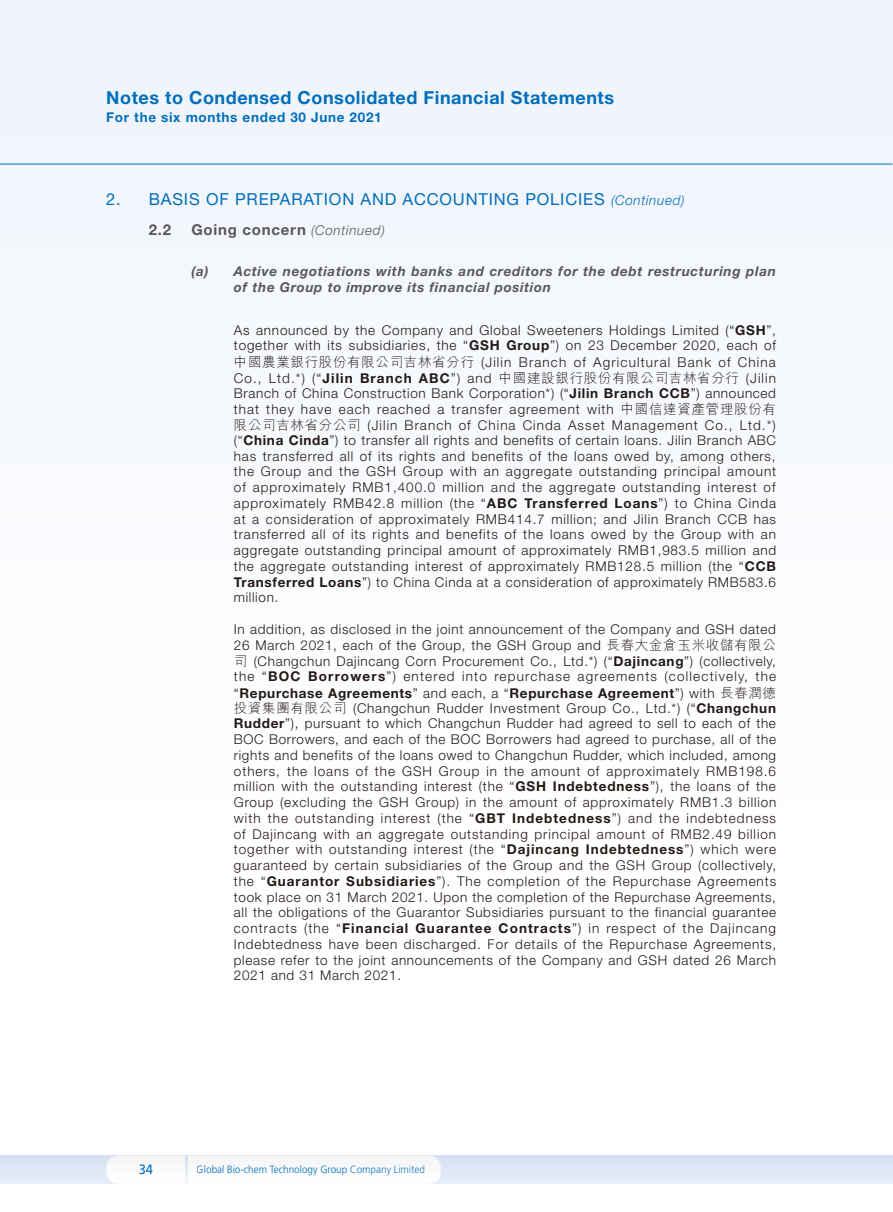
<style>
.page{position:relative;width:893px;height:1212px;background:#fff}
.page>*{position:absolute;margin:0;border:0;box-sizing:border-box;transform-origin:0 0}
.Heading{font:700 18px "Helvetica Neue LT Std";letter-spacing:.03em;color:#006ebb}
.Subhead_1{font:16.5px "Helvetica Neue LT Std";letter-spacing:.05em;color:#006ebb}
.Subhead_2{font:700 15px "Helvetica Neue LT Std";letter-spacing:.05em;color:#595857}
.Body_Text{font:300 13.5px/15.8px "Helvetica Neue LT Std";letter-spacing:.05em;color:#231916;text-align:justify}
.Subhead_3{font:italic 700 13.5px/16.5px "Helvetica Neue LT Std";letter-spacing:.05em;color:#595857}
.Date{font:700 13.5px "Helvetica Neue LT Std";letter-spacing:.05em;color:#006ebb}
.t1{font:13.5px "Frutiger LT Std";color:#006ebb;scale:.95 1}
.t2{font:300 10.5px "Frutiger LT Std";color:#006ebb;scale:.95 1}
.s1{font-weight:300;font-style:italic;font-size:13.5px}
.s2{font-weight:700}
.s3{font-family:"M Hei HK"}
</style>
<div class="page">
<div style="left:0;top:0;width:892px;height:1212px;background:#fafcfe"></div>
<hr style="left:0;top:164px;width:892px;height:1px;background:#006ebb">
<div style="left:0;top:1155px;width:893px;height:29px;background:#dfe8f6"></div>
<div style="left:106px;top:1156px;width:335px;height:28px;background:#fafafa"></div>
<svg style="left:185px;top:1155px;width:3px;height:29px"></svg>
<p class="Heading" style="left:106px;top:87px;width:509px">Notes to Condensed Consolidated Financial Statements</p>
<p class="Date" style="left:106px;top:109px;width:277px">For the six months ended 30 June 2021</p>
<p class="Subhead_1" style="left:106px;top:189px;width:580px">2. BASIS OF PREPARATION AND ACCOUNTING POLICIES <span class="s1">(Continued)</span></p>
<p class="Subhead_2" style="left:149px;top:221px;width:24px">2.2</p>
<p class="Subhead_2" style="left:191px;top:221px;width:195px">Going concern <span class="s1">(Continued)</span></p>
<p class="Subhead_3" style="left:234px;top:263px;width:544px;text-indent:-43px">(a) Active negotiations with banks and creditors for the debt restructuring plan of the Group to improve its financial position</p>
<p class="Body_Text" style="left:234px;top:321px;width:544px">As announced by the Company and Global Sweeteners Holdings Limited (“<span class="s2">GSH</span>”, together with its subsidiaries, the “<span class="s2">GSH Group</span>”) on 23 December 2020, each of<span class="s3">中國農業銀行股份有限公司吉林省分行</span> (Jilin Branch of Agricultural Bank of China Co., Ltd.*) (“<span class="s2">Jilin Branch ABC</span>”) and <span class="s3">中國建設銀行股份有限公司吉林省分行</span> (Jilin Branch of China Construction Bank Corporation*) (“<span class="s2">Jilin Branch CCB</span>”) announced</p>
<p class="Body_Text" style="left:234px;top:401px;width:544px">that they have each reached a transfer agreement with <span class="s3">中國信達資產管理股份有限公司吉林省分公司</span> (Jilin Branch of China Cinda Asset Management Co., Ltd.*) (“<span class="s2">China Cinda</span>”) to transfer all rights and benefits of certain loans. Jilin Branch ABC has transferred all of its rights and benefits of the loans owed by, among others, the Group and the GSH Group with an aggregate outstanding principal amount of approximately RMB1,400.0 million and the aggregate outstanding interest of approximately RMB42.8 million (the “<span class="s2">ABC Transferred Loans</span>”) to China Cinda at a consideration of approximately RMB414.7 million; and Jilin Branch CCB has transferred all of its rights and benefits of the loans owed by the Group with an aggregate outstanding principal amount of approximately RMB1,983.5 million and the aggregate outstanding interest of approximately RMB128.5 million (the “<span class="s2">CCB Transferred Loans</span>”) to China Cinda at a consideration of approximately RMB583.6 million.</p>
<p class="Body_Text" style="left:234px;top:621px;width:544px">In addition, as disclosed in the joint announcement of the Company and GSH dated 26 March 2021, each of the Group, the GSH Group and <span class="s3">長春大金倉玉米收儲有限公司</span> (Changchun Dajincang Corn Procurement Co., Ltd.*) (“<span class="s2">Dajincang</span>”) (collectively, the “<span class="s2">BOC Borrowers</span>”) entered into repurchase agreements (collectively, the</p>
<p class="Body_Text" style="left:234px;top:685px;width:544px">“<span class="s2">Repurchase Agreements</span>” and each, a “<span class="s2">Repurchase Agreement</span>”) with <span class="s3">長春潤德投資集團有限公司</span> (Changchun Rudder Investment Group Co., Ltd.*) (“<span class="s2">Changchun Rudder</span>”), pursuant to which Changchun Rudder had agreed to sell to each of the BOC Borrowers, and each of the BOC Borrowers had agreed to purchase, all of the rights and benefits of the loans owed to Changchun Rudder, which included, among others, the loans of the GSH Group in the amount of approximately RMB198.6 million with the outstanding interest (the “<span class="s2">GSH Indebtedness</span>”), the loans of the Group (excluding the GSH Group) in the amount of approximately RMB1.3 billion with the outstanding interest (the “<span class="s2">GBT Indebtedness</span>”) and the indebtedness of Dajincang with an aggregate outstanding principal amount of RMB2.49 billion together with outstanding interest (the “<span class="s2">Dajincang Indebtedness</span>”) which were guaranteed by certain subsidiaries of the Group and the GSH Group (collectively, the “<span class="s2">Guarantor Subsidiaries</span>”). The completion of the Repurchase Agreements took place on 31 March 2021. Upon the completion of the Repurchase Agreements, all the obligations of the Guarantor Subsidiaries pursuant to the financial guarantee contracts (the “<span class="s2">Financial Guarantee Contracts</span>”) in respect of the Dajincang Indebtedness have been discharged. For details of the Repurchase Agreements, please refer to the joint announcements of the Company and GSH dated 26 March 2021 and 31 March 2021.</p>
<p class="t1" style="left:139px;top:1161px;width:17px">34</p>
<p class="t2" style="left:197px;top:1163px;width:242px">Global Bio-chem Technology Group Company Limited</p>
</div>
